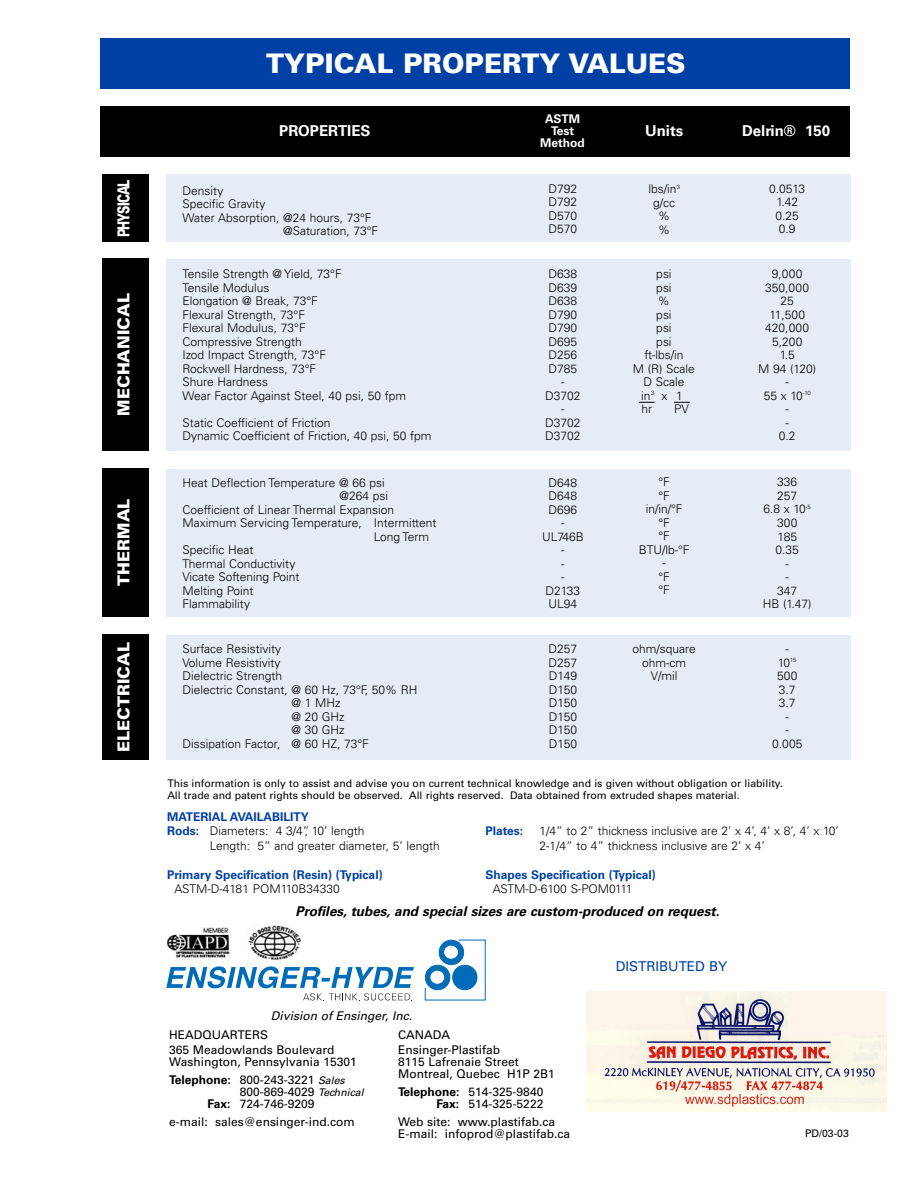
<style>
.page{position:relative;width:918px;height:1188px;background:#fff}
.page>*{position:absolute;margin:0;border:0;box-sizing:border-box;transform-origin:0 0}
.t1{font:900 27px "Univers";color:#fff}
.t2{font:900 16.5px "Univers";color:#fff}
.t3{font:900 16.5px "Univers";letter-spacing:-.065em;color:#fff;scale:.7 1}
.t4{font:700 15px "Univers";color:#fff}
.t5{font:italic 700 13.5px "Univers";color:#000}
.t6{font:13.5px "Univers";color:#0040a4}
.t7{font:300 12px/13.5px "Univers";color:#000;text-align:center}
.t8{font:12px/12px "Univers";color:#000}
.t9{font:700 12px "Univers";color:#0040a4}
.t10{font:italic 12px "Univers";color:#000}
.t11{font:700 12px/12px "Univers";color:#fff;text-align:center}
.t12{font:10.5px/12.6px "Univers";color:#000}
.s1{font-weight:700;color:#0040a4}
.s2{font-weight:700}
.s3{font-style:italic;font-size:10.5px}
</style>
<div class="page">
<div style="left:100px;top:38px;width:750px;height:50px;background:#0040a4"></div>
<div style="left:100px;top:106px;width:750px;height:51px;background:#000"></div>
<div style="left:102px;top:174px;width:47px;height:68px;background:#000"></div>
<div style="left:102px;top:258px;width:47px;height:193px;background:#000"></div>
<div style="left:102px;top:468px;width:47px;height:149px;background:#000"></div>
<div style="left:102px;top:634px;width:47px;height:126px;background:#000"></div>
<div style="left:166px;top:174px;width:684px;height:68px;background:#e6ecf6"></div>
<div style="left:166px;top:260px;width:684px;height:191px;background:#e6ecf6"></div>
<div style="left:166px;top:469px;width:684px;height:148px;background:#e6ecf6"></div>
<div style="left:166px;top:635px;width:684px;height:125px;background:#e6ecf6"></div>
<svg style="left:639px;top:402px;width:16px;height:1px"></svg>
<svg style="left:674px;top:402px;width:16px;height:1px"></svg>
<svg style="left:166px;top:966px;width:248px;height:35px"></svg>
<svg style="left:425px;top:939px;width:61px;height:62px"></svg>
<img style="left:167px;top:927px;width:63px;height:31px">
<img style="left:248px;top:925px;width:53px;height:35px">
<img style="left:586px;top:991px;width:300px;height:120px">
<h2 class="t3" style="left:118px;top:237px;width:84px;rotate:-90deg">PHYSICAL</h2>
<h2 class="t2" style="left:118px;top:416px;width:124px;rotate:-90deg">MECHANICAL</h2>
<h2 class="t2" style="left:118px;top:586px;width:89px;rotate:-90deg">THERMAL</h2>
<h2 class="t2" style="left:118px;top:752px;width:111px;rotate:-90deg">ELECTRICAL</h2>
<h1 class="t1" style="left:266px;top:53px;width:421px">TYPICAL PROPERTY VALUES</h1>
<p class="t4" style="left:279px;top:125px;width:93px">PROPERTIES</p>
<p class="t11" style="left:540px;top:114px;width:46px">ASTM<br>Test<br>Method</p>
<p class="t4" style="left:645px;top:125px;width:40px">Units</p>
<p class="t4" style="left:742px;top:125px;width:90px">Delrin® 150</p>
<p class="t7" style="left:769px;top:183px;width:38px">0.0513<br>1.42<br>0.25<br>0.9</p>
<p class="t7" style="left:549px;top:183px;width:30px;text-align:justify">D792<br>D792<br>D570<br>D570</p>
<p class="t7" style="left:649px;top:183px;width:33px">lbs/in<sup>3 </sup>g/cc %<br>%</p>
<p class="t7" style="left:183px;top:185px;width:42px">Density</p>
<p class="t7" style="left:183px;top:198px;width:84px">Specific Gravity</p>
<p class="t7" style="left:183px;top:212px;width:190px">Water Absorption, @24 hours, 73°F</p>
<p class="t7" style="left:283px;top:225px;width:97px">@Saturation, 73°F</p>
<p class="t7" style="left:183px;top:268px;width:225px;text-align:left">Tensile Strength @ Yield, 73°F<br>Tensile Modulus<br>Elongation @ Break, 73°F<br>Flexural Strength, 73°F<br>Flexural Modulus, 73°F<br>Compressive Strength<br>Izod Impact Strength, 73°F<br>Rockwell Hardness, 73°F<br>Shure Hardness<br>Wear Factor Against Steel, 40 psi, 50 fpm</p>
<p class="t7" style="left:183px;top:417px;width:251px;text-align:left">Static Coefficient of Friction<br>Dynamic Coefficient of Friction, 40 psi, 50 fpm</p>
<p class="t7" style="left:183px;top:477px;width:204px">Heat Deflection Temperature @ 66 psi</p>
<p class="t7" style="left:340px;top:490px;width:50px">@264 psi</p>
<p class="t7" style="left:183px;top:504px;width:213px">Coefficient of Linear Thermal Expansion</p>
<p class="t7" style="left:183px;top:517px;width:256px">Maximum Servicing Temperature, Intermittent</p>
<p class="t7" style="left:374px;top:531px;width:57px">Long Term</p>
<p class="t7" style="left:182px;top:544px;width:72px">Specific Heat</p>
<p class="t7" style="left:182px;top:558px;width:115px">Thermal Conductivity</p>
<p class="t7" style="left:182px;top:571px;width:119px">Vicate Softening Point</p>
<p class="t7" style="left:182px;top:585px;width:73px">Melting Point</p>
<p class="t7" style="left:182px;top:598px;width:69px">Flammability</p>
<p class="t7" style="left:183px;top:643px;width:100px">Surface Resistivity</p>
<p class="t7" style="left:183px;top:657px;width:100px">Volume Resistivity</p>
<p class="t7" style="left:183px;top:670px;width:101px">Dielectric Strength</p>
<p class="t7" style="left:183px;top:684px;width:237px">Dielectric Constant, @ 60 Hz, 73°F, 50% RH</p>
<p class="t7" style="left:292px;top:697px;width:50px">@ 1 MHz</p>
<p class="t7" style="left:292px;top:711px;width:54px">@ 20 GHz</p>
<p class="t7" style="left:292px;top:724px;width:54px">@ 30 GHz</p>
<p class="t7" style="left:183px;top:738px;width:188px">Dissipation Factor, @ 60 HZ, 73°F</p>
<p class="t7" style="left:545px;top:268px;width:37px">D638<br>D639<br>D638<br>D790<br>D790<br>D695<br>D256<br>D785<br>-<br>D3702 -<br>D3702<br>D3702</p>
<p class="t7" style="left:758px;top:268px;width:60px">9,000<br>350,000<br>25<br>11,500<br>420,000<br>5,200<br>1.5<br>M 94 (120) -<br>55 x 10<sup>-10<br></sup>-<br>-<br>0.2</p>
<p class="t7" style="left:656px;top:268px;width:17px">psi</p>
<p class="t7" style="left:656px;top:282px;width:17px">psi</p>
<p class="t7" style="left:658px;top:295px;width:13px">%</p>
<p class="t7" style="left:656px;top:309px;width:17px">psi</p>
<p class="t7" style="left:656px;top:322px;width:17px">psi</p>
<p class="t7" style="left:656px;top:336px;width:17px">psi</p>
<p class="t7" style="left:645px;top:349px;width:40px">ft-lbs/in</p>
<p class="t7" style="left:633px;top:363px;width:63px">M (R) Scale</p>
<p class="t7" style="left:643px;top:376px;width:42px">D Scale</p>
<p class="t7" style="left:641px;top:390px;width:43px">in<sup>3</sup> x 1</p>
<p class="t7" style="left:641px;top:404px;width:12px">hr</p>
<p class="t7" style="left:674px;top:404px;width:16px">PV</p>
<p class="t7" style="left:542px;top:477px;width:43px">D648<br>D648<br>D696<br>-<br>UL746B -<br>-<br>-<br>D2133<br>UL94</p>
<p class="t7" style="left:639px;top:477px;width:52px">°F<br>°F in/in/°F °F<br>°F<br>BTU/lb-°F -<br>°F<br>°F</p>
<p class="t7" style="left:763px;top:477px;width:50px">336<br>257<br>6.8 x 10<sup>-5<br></sup>300<br>185<br>0.35<br>-<br>-<br>347<br>HB (1.47)</p>
<p class="t7" style="left:549px;top:643px;width:30px;text-align:justify">D257<br>D257<br>D149<br>D150<br>D150<br>D150<br>D150<br>D150</p>
<p class="t7" style="left:633px;top:643px;width:65px">ohm/square ohm-cm<br>V/mil</p>
<p class="t7" style="left:772px;top:643px;width:32px">-<br>10<sup>15<br></sup>500<br>3.7<br>3.7<br>-<br>-<br>0.005</p>
<p class="t12" style="left:167px;top:778px;width:617px">This information is only to assist and advise you on current technical knowledge and is given without obligation or liability.<br>All trade and patent rights should be observed. All rights reserved. Data obtained from extruded shapes material.</p>
<p class="t9" style="left:167px;top:812px;width:143px">MATERIAL AVAILABILITY</p>
<p class="t7" style="left:167px;top:826px;width:199px"><span class="s1">Rods:</span> Diameters: 4 3/4”, 10’ length</p>
<p class="t7" style="left:210px;top:840px;width:231px">Length: 5” and greater diameter, 5’ length</p>
<p class="t9" style="left:167px;top:870px;width:217px">Primary Specification (Resin) (Typical)</p>
<p class="t7" style="left:175px;top:883px;width:167px">ASTM-D-4181 POM110B34330</p>
<p class="t9" style="left:486px;top:827px;width:39px">Plates:</p>
<p class="t7" style="left:540px;top:825px;width:301px;line-height:14.4px;text-align:left">1/4” to 2” thickness inclusive are 2’ x 4’, 4’ x 8’, 4’ x 10’<br>2-1/4” to 4” thickness inclusive are 2’ x 4’</p>
<p class="t9" style="left:486px;top:870px;width:172px">Shapes Specification (Typical)</p>
<p class="t7" style="left:493px;top:883px;width:141px">ASTM-D-6100 S-POM0111</p>
<p class="t5" style="left:296px;top:907px;width:425px">Profiles, tubes, and special sizes are custom-produced on request.</p>
<p class="t10" style="left:271px;top:1011px;width:143px">Division of Ensinger, Inc.</p>
<p class="t8" style="left:169px;top:1029px;width:167px;line-height:15px">HEADQUARTERS<br>365 Meadowlands Boulevard</p>
<p class="t8" style="left:169px;top:1054px;width:189px;line-height:18px">Washington, Pennsylvania 15301<br><span class="s2">Telephone:</span> 800-243-3221 <span class="s3">Sales</span></p>
<p class="t8" style="left:207px;top:1087px;width:158px;text-indent:32px">800-869-4029 <span class="s3">Technical<br></span><span class="s2">Fax:</span> 724-746-9209</p>
<p class="t8" style="left:169px;top:1117px;width:187px">e-mail: sales@ensinger-ind.com</p>
<p class="t8" style="left:398px;top:1029px;width:104px;line-height:15px">CANADA<br>Ensinger-Plastifab</p>
<p class="t8" style="left:398px;top:1057px;width:158px">8115 Lafrenaie Street<br>Montreal, Quebec H1P 2B1</p>
<p class="t8" style="left:398px;top:1087px;width:147px;text-align:right"><span class="s2">Telephone:</span> 514-325-9840<br><span class="s2">Fax:</span> 514-325-5222</p>
<p class="t8" style="left:398px;top:1117px;width:174px">Web site: www.plastifab.ca<br>E-mail: infoprod@plastifab.ca</p>
<p class="t6" style="left:616px;top:961px;width:113px">DISTRIBUTED BY</p>
<p class="t12" style="left:805px;top:1128px;width:45px">PD/03-03</p>
</div>
